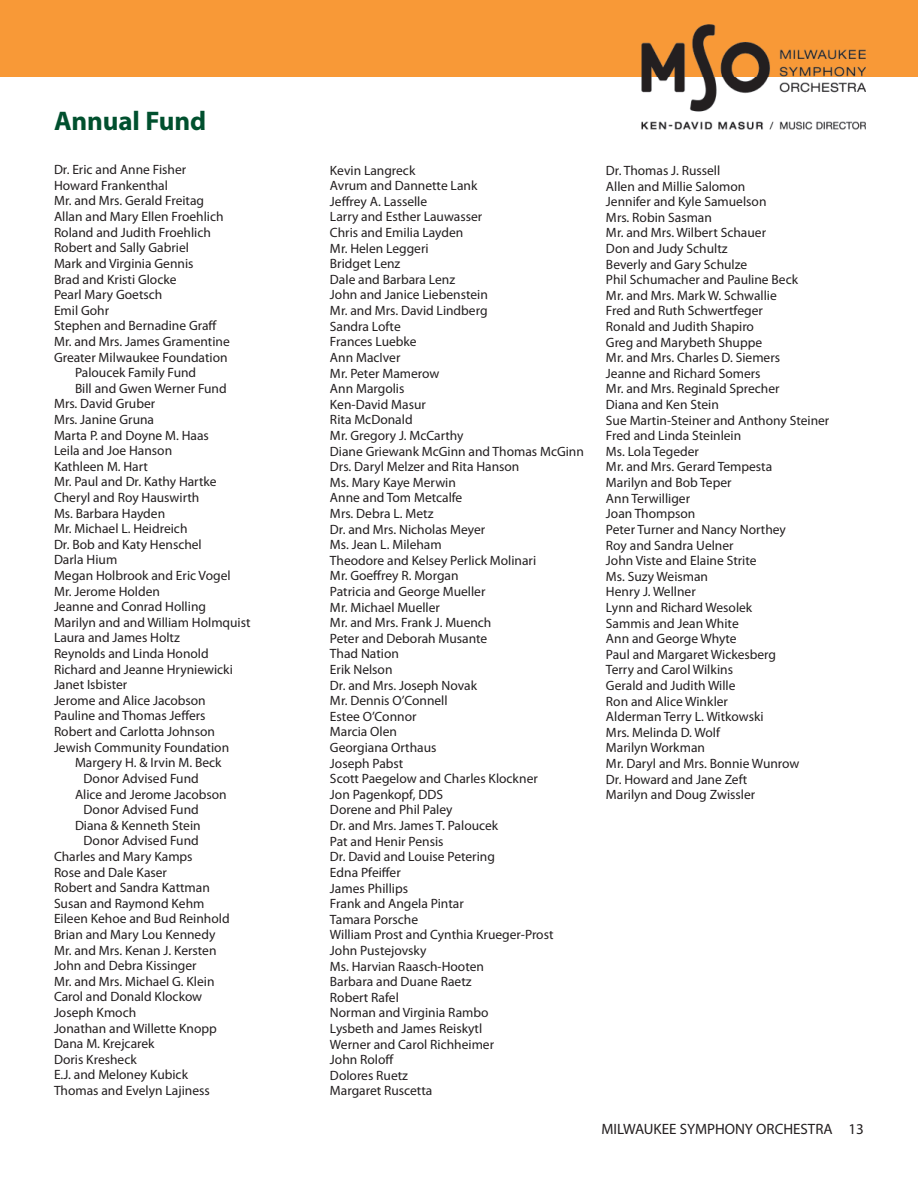
<style>
.page{position:relative;width:918px;height:1188px;background:#fff}
.page>*{position:absolute;margin:0;border:0;box-sizing:border-box;transform-origin:0 0}
.t1{font:700 27px "Myriad Pro";letter-spacing:-.005em;color:#00502e}
.t2{font:15px "Myriad Pro";color:#231f20}
.t3{font:13.5px/15.6px "Myriad Pro";color:#231f20}
</style>
<div class="page">
<div style="left:0;top:0;width:918px;height:77px;background:#f89937"></div>
<img style="left:641px;top:24px;width:225px;height:106px">
<h1 class="t1" style="left:54px;top:106px;width:154px">Annual Fund</h1>
<p class="t3" style="left:54px;top:162px;width:134px">Dr. Eric and Anne Fisher</p>
<p class="t3" style="left:54px;top:178px;width:116px">Howard Frankenthal</p>
<p class="t3" style="left:54px;top:193px;width:152px">Mr. and Mrs. Gerald Freitag</p>
<p class="t3" style="left:54px;top:209px;width:171px">Allan and Mary Ellen Froehlich</p>
<p class="t3" style="left:54px;top:225px;width:158px">Roland and Judith Froehlich</p>
<p class="t3" style="left:54px;top:240px;width:137px">Robert and Sally Gabriel</p>
<p class="t3" style="left:54px;top:256px;width:141px">Mark and Virginia Gennis</p>
<p class="t3" style="left:54px;top:271px;width:124px">Brad and Kristi Glocke</p>
<p class="t3" style="left:54px;top:287px;width:110px">Pearl Mary Goetsch</p>
<p class="t3" style="left:54px;top:303px;width:57px">Emil Gohr</p>
<p class="t3" style="left:54px;top:318px;width:165px">Stephen and Bernadine Graff</p>
<p class="t3" style="left:54px;top:334px;width:177px">Mr. and Mrs. James Gramentine</p>
<p class="t3" style="left:54px;top:349px;width:175px">Greater Milwaukee Foundation</p>
<p class="t3" style="left:75px;top:365px;width:123px">Paloucek Family Fund</p>
<p class="t3" style="left:75px;top:381px;width:153px">Bill and Gwen Werner Fund</p>
<p class="t3" style="left:54px;top:396px;width:103px">Mrs. David Gruber</p>
<p class="t3" style="left:54px;top:412px;width:102px">Mrs. Janine Gruna</p>
<p class="t3" style="left:54px;top:428px;width:156px">Marta P. and Doyne M. Haas</p>
<p class="t3" style="left:54px;top:443px;width:120px">Leila and Joe Hanson</p>
<p class="t3" style="left:54px;top:459px;width:96px">Kathleen M. Hart</p>
<p class="t3" style="left:54px;top:474px;width:164px">Mr. Paul and Dr. Kathy Hartke</p>
<p class="t3" style="left:54px;top:490px;width:147px">Cheryl and Roy Hauswirth</p>
<p class="t3" style="left:54px;top:506px;width:113px">Ms. Barbara Hayden</p>
<p class="t3" style="left:54px;top:521px;width:135px">Mr. Michael L. Heidreich</p>
<p class="t3" style="left:54px;top:537px;width:149px">Dr. Bob and Katy Henschel</p>
<p class="t3" style="left:54px;top:552px;width:65px">Darla Hium</p>
<p class="t3" style="left:54px;top:568px;width:178px">Megan Holbrook and Eric Vogel</p>
<p class="t3" style="left:54px;top:584px;width:107px">Mr. Jerome Holden</p>
<p class="t3" style="left:54px;top:599px;width:154px">Jeanne and Conrad Holling</p>
<p class="t3" style="left:54px;top:615px;width:198px">Marilyn and and William Holmquist</p>
<p class="t3" style="left:54px;top:630px;width:127px">Laura and James Holtz</p>
<p class="t3" style="left:54px;top:646px;width:156px">Reynolds and Linda Honold</p>
<p class="t3" style="left:54px;top:662px;width:181px">Richard and Jeanne Hryniewicki</p>
<p class="t3" style="left:54px;top:677px;width:75px">Janet Isbister</p>
<p class="t3" style="left:54px;top:693px;width:153px">Jerome and Alice Jacobson</p>
<p class="t3" style="left:54px;top:708px;width:153px">Pauline and Thomas Jeffers</p>
<p class="t3" style="left:54px;top:724px;width:162px">Robert and Carlotta Johnson</p>
<p class="t3" style="left:54px;top:740px;width:177px">Jewish Community Foundation</p>
<p class="t3" style="left:75px;top:755px;width:148px">Margery H. &amp; Irvin M. Beck</p>
<p class="t3" style="left:84px;top:771px;width:117px">Donor Advised Fund</p>
<p class="t3" style="left:75px;top:786px;width:153px">Alice and Jerome Jacobson</p>
<p class="t3" style="left:84px;top:802px;width:117px">Donor Advised Fund</p>
<p class="t3" style="left:75px;top:818px;width:127px">Diana &amp; Kenneth Stein</p>
<p class="t3" style="left:84px;top:833px;width:117px">Donor Advised Fund</p>
<p class="t3" style="left:54px;top:849px;width:140px">Charles and Mary Kamps</p>
<p class="t3" style="left:54px;top:864px;width:115px">Rose and Dale Kaser</p>
<p class="t3" style="left:54px;top:880px;width:157px">Robert and Sandra Kattman</p>
<p class="t3" style="left:54px;top:896px;width:152px">Susan and Raymond Kehm</p>
<p class="t3" style="left:54px;top:911px;width:177px">Eileen Kehoe and Bud Reinhold</p>
<p class="t3" style="left:54px;top:927px;width:163px">Brian and Mary Lou Kennedy</p>
<p class="t3" style="left:54px;top:943px;width:164px">Mr. and Mrs. Kenan J. Kersten</p>
<p class="t3" style="left:54px;top:958px;width:144px">John and Debra Kissinger</p>
<p class="t3" style="left:54px;top:974px;width:162px">Mr. and Mrs. Michael G. Klein</p>
<p class="t3" style="left:54px;top:989px;width:150px">Carol and Donald Klockow</p>
<p class="t3" style="left:54px;top:1005px;width:84px">Joseph Kmoch</p>
<p class="t3" style="left:54px;top:1021px;width:164px">Jonathan and Willette Knopp</p>
<p class="t3" style="left:54px;top:1036px;width:102px">Dana M. Krejcarek</p>
<p class="t3" style="left:54px;top:1052px;width:84px">Doris Kresheck</p>
<p class="t3" style="left:54px;top:1067px;width:136px">E.J. and Meloney Kubick</p>
<p class="t3" style="left:54px;top:1083px;width:157px">Thomas and Evelyn Lajiness</p>
<p class="t3" style="left:330px;top:163px;width:255px">Kevin Langreck<br>Avrum and Dannette Lank<br>Jeffrey A. Lasselle<br>Larry and Esther Lauwasser<br>Chris and Emilia Layden<br>Mr. Helen Leggeri<br>Bridget Lenz<br>Dale and Barbara Lenz<br>John and Janice Liebenstein<br>Mr. and Mrs. David Lindberg<br>Sandra Lofte<br>Frances Luebke<br>Ann MacIver<br>Mr. Peter Mamerow<br>Ann Margolis<br>Ken-David Masur<br>Rita McDonald<br>Mr. Gregory J. McCarthy<br>Diane Griewank McGinn and Thomas McGinn<br>Drs. Daryl Melzer and Rita Hanson<br>Ms. Mary Kaye Merwin<br>Anne and Tom Metcalfe<br>Mrs. Debra L. Metz<br>Dr. and Mrs. Nicholas Meyer<br>Ms. Jean L. Mileham<br>Theodore and Kelsey Perlick Molinari<br>Mr. Goeffrey R. Morgan<br>Patricia and George Mueller<br>Mr. Michael Mueller<br>Mr. and Mrs. Frank J. Muench<br>Peter and Deborah Musante<br>Thad Nation<br>Erik Nelson<br>Dr. and Mrs. Joseph Novak<br>Mr. Dennis O’Connell<br>Estee O’Connor<br>Marcia Olen<br>Georgiana Orthaus<br>Joseph Pabst<br>Scott Paegelow and Charles Klockner<br>Jon Pagenkopf, DDS<br>Dorene and Phil Paley<br>Dr. and Mrs. James T. Paloucek<br>Pat and Henir Pensis<br>Dr. David and Louise Petering<br>Edna Pfeiffer<br>James Phillips<br>Frank and Angela Pintar<br>Tamara Porsche<br>William Prost and Cynthia Krueger-Prost<br>John Pustejovsky<br>Ms. Harvian Raasch-Hooten<br>Barbara and Duane Raetz<br>Robert Rafel<br>Norman and Virginia Rambo<br>Lysbeth and James Reiskytl<br>Werner and Carol Richheimer<br>John Roloff<br>Dolores Ruetz<br>Margaret Ruscetta</p>
<p class="t3" style="left:606px;top:163px;width:225px">Dr. Thomas J. Russell<br>Allen and Millie Salomon<br>Jennifer and Kyle Samuelson<br>Mrs. Robin Sasman<br>Mr. and Mrs. Wilbert Schauer<br>Don and Judy Schultz<br>Beverly and Gary Schulze<br>Phil Schumacher and Pauline Beck<br>Mr. and Mrs. Mark W. Schwallie<br>Fred and Ruth Schwertfeger<br>Ronald and Judith Shapiro<br>Greg and Marybeth Shuppe<br>Mr. and Mrs. Charles D. Siemers<br>Jeanne and Richard Somers<br>Mr. and Mrs. Reginald Sprecher<br>Diana and Ken Stein<br>Sue Martin-Steiner and Anthony Steiner<br>Fred and Linda Steinlein<br>Ms. Lola Tegeder<br>Mr. and Mrs. Gerard Tempesta<br>Marilyn and Bob Teper<br>Ann Terwilliger<br>Joan Thompson<br>Peter Turner and Nancy Northey<br>Roy and Sandra Uelner<br>John Viste and Elaine Strite<br>Ms. Suzy Weisman<br>Henry J. Wellner<br>Lynn and Richard Wesolek<br>Sammis and Jean White<br>Ann and George Whyte<br>Paul and Margaret Wickesberg<br>Terry and Carol Wilkins<br>Gerald and Judith Wille<br>Ron and Alice Winkler<br>Alderman Terry L. Witkowski<br>Mrs. Melinda D. Wolf<br>Marilyn Workman<br>Mr. Daryl and Mrs. Bonnie Wunrow<br>Dr. Howard and Jane Zeft<br>Marilyn and Doug Zwissler</p>
<p class="t2" style="left:601px;top:1121px;width:264px">MILWAUKEE SYMPHONY ORCHESTRA 13</p>
</div>
